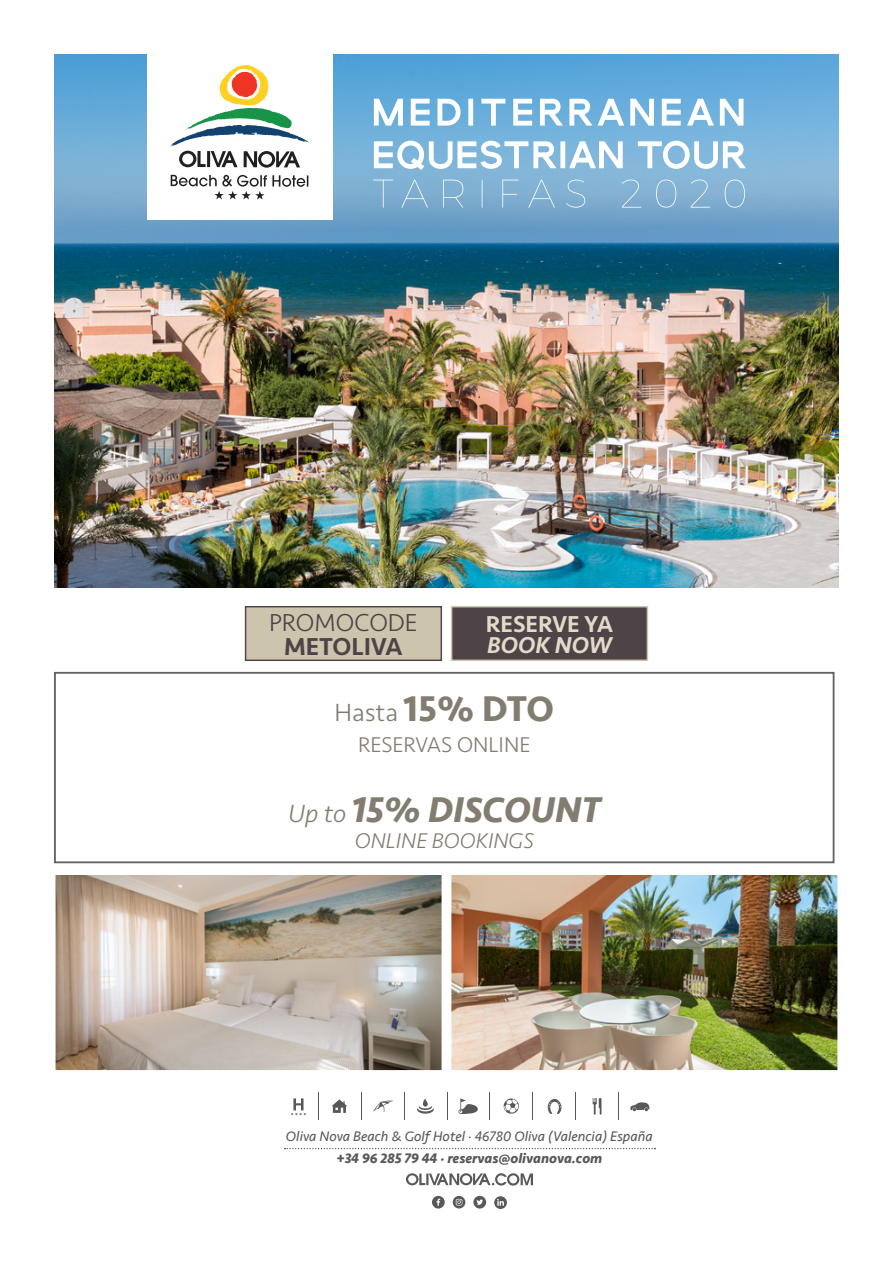
<style>
.page{position:relative;width:893px;height:1263px;background:#fff}
.page>*{position:absolute;margin:0;border:0;box-sizing:border-box;transform-origin:0 0}
.t1{font:italic 700 36.75px "Seravek";color:#837d71}
.t2{font:700 36.75px "Seravek";color:#837d71}
.t3{font:300 25.35px/23.2px "Seravek";color:#4e4346;text-align:center}
.t4{font:500 23.85px "Seravek";color:#e3dbc9}
.t5{font:italic 500 23.85px "Seravek";color:#e3dbc9}
.t6{font:300 22.05px "Seravek";color:#837d71}
.t7{font:italic 300 22.05px "Seravek";color:#837d71}
.t8{font:italic 14.25px "Seravek";color:#57585a}
.t9{font:italic 700 14.25px "Seravek";color:#57585a}
.s1{font-weight:500}
.s2{font-weight:300;font-size:25.8px}
</style>
<div class="page">
<img style="left:54px;top:54px;width:785px;height:534px">
<svg style="left:373px;top:99px;width:373px;height:109px"></svg>
<div style="left:147px;top:45px;width:185px;height:175px;background:#fff"></div>
<svg style="left:171px;top:175px;width:137px;height:24px"></svg>
<svg style="left:170px;top:65px;width:139px;height:103px"></svg>
<svg style="left:458px;top:1098px;width:20px;height:16px"></svg>
<svg style="left:547px;top:1099px;width:14px;height:15px"></svg>
<svg style="left:504px;top:1098px;width:15px;height:16px"></svg>
<svg style="left:331px;top:1099px;width:16px;height:14px"></svg>
<svg style="left:404px;top:1092px;width:1px;height:27px"></svg>
<svg style="left:447px;top:1092px;width:1px;height:27px"></svg>
<svg style="left:361px;top:1092px;width:1px;height:27px"></svg>
<svg style="left:318px;top:1092px;width:1px;height:27px"></svg>
<svg style="left:532px;top:1092px;width:1px;height:27px"></svg>
<svg style="left:575px;top:1092px;width:1px;height:27px"></svg>
<svg style="left:417px;top:1099px;width:17px;height:15px"></svg>
<svg style="left:291px;top:1098px;width:15px;height:17px"></svg>
<svg style="left:373px;top:1100px;width:20px;height:12px"></svg>
<svg style="left:593px;top:1098px;width:8px;height:17px"></svg>
<svg style="left:618px;top:1092px;width:1px;height:27px"></svg>
<svg style="left:630px;top:1102px;width:20px;height:9px"></svg>
<svg style="left:284px;top:1148px;width:371px;height:1px"></svg>
<svg style="left:406px;top:1173px;width:127px;height:12px"></svg>
<svg style="left:432px;top:1196px;width:13px;height:12px"></svg>
<svg style="left:473px;top:1196px;width:13px;height:12px"></svg>
<svg style="left:453px;top:1196px;width:12px;height:12px"></svg>
<svg style="left:494px;top:1196px;width:13px;height:13px"></svg>
<div style="left:246px;top:607px;width:195px;height:53px;background:#cdc4ae"></div>
<div style="left:245px;top:606px;width:197px;height:55px;border:1px solid #4e4346"></div>
<div style="left:452px;top:607px;width:195px;height:53px;background:#4e4346"></div>
<div style="left:451px;top:606px;width:197px;height:55px;border:1px solid #cdc4ae"></div>
<div style="left:54px;top:672px;width:780px;height:191px;border:2px solid #636366"></div>
<img style="left:57px;top:876px;width:383px;height:192px">
<div style="left:54px;top:873px;width:389px;height:198px;border:2px solid #fff"></div>
<img style="left:453px;top:876px;width:383px;height:192px">
<div style="left:450px;top:873px;width:389px;height:198px;border:2px solid #fff"></div>
<p class="t3" style="left:269px;top:612px;width:150px">PROMOCODE<br><span class="s1">METOLIVA</span></p>
<p class="t4" style="left:486px;top:609px;width:129px">RESERVE YA</p>
<p class="t5" style="left:487px;top:630px;width:126px">BOOK NOW</p>
<p class="t2" style="left:334px;top:679px;width:221px"><span class="s2">Hasta</span> 15% DTO</p>
<p class="t6" style="left:358px;top:732px;width:174px">RESERVAS ONLINE</p>
<p class="t1" style="left:288px;top:779px;width:314px"><span class="s2">Up to</span> 15% DISCOUNT</p>
<p class="t7" style="left:355px;top:828px;width:181px">ONLINE BOOKINGS</p>
<p class="t8" style="left:286px;top:1124px;width:368px">Oliva Nova Beach &amp; Golf Hotel · 46780 Oliva (Valencia) España</p>
<p class="t9" style="left:336px;top:1146px;width:267px">+34 96 285 79 44 · reservas@olivanova.com</p>
</div>
